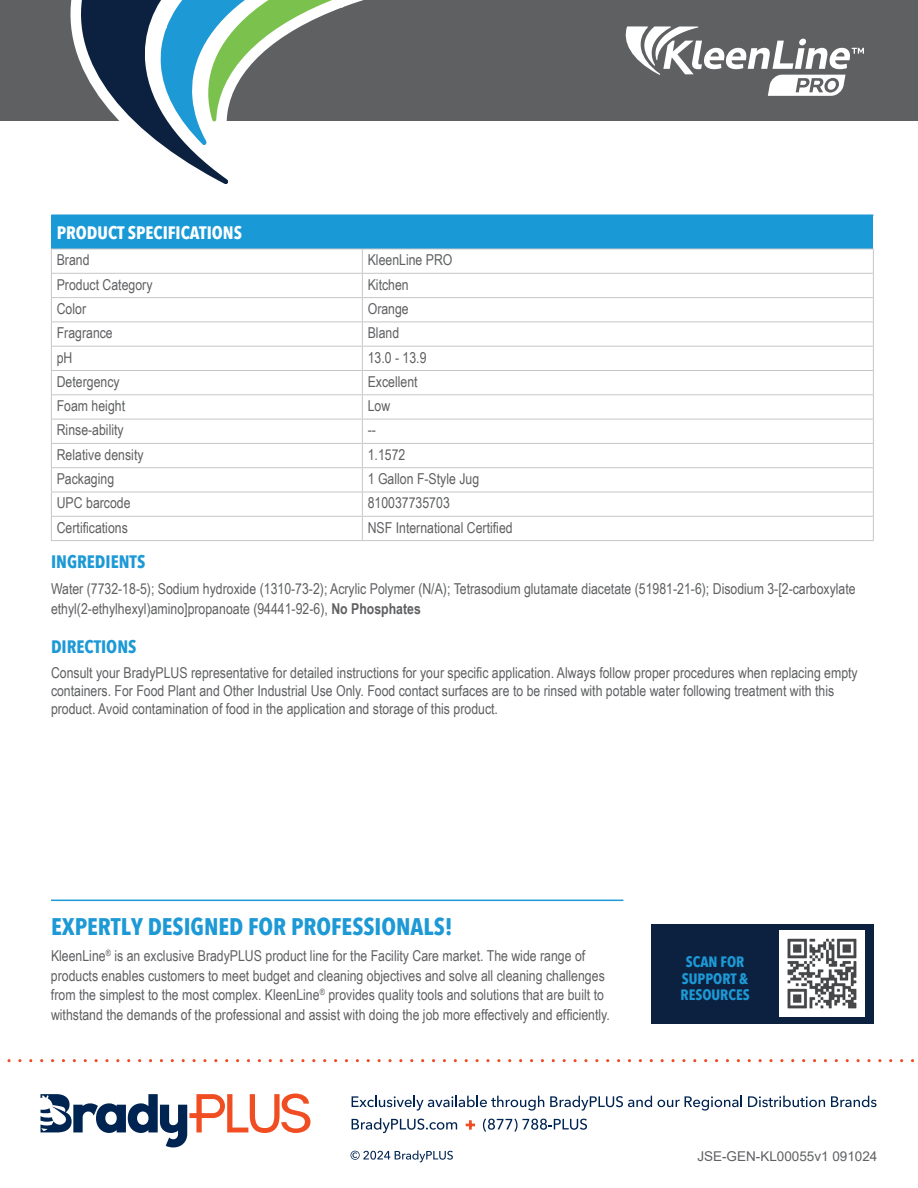
<style>
.page{position:relative;width:918px;height:1188px;background:#fff}
.page>*{position:absolute;margin:0;border:0;box-sizing:border-box;transform-origin:0 0}
.t1{font:700 24px "Avenir Next Condensed";color:#1d99d6}
.t2{font:700 18px "Avenir Next Condensed";color:#fff}
.t3{font:700 18px "Avenir Next Condensed";color:#1d99d6}
.t4{font:15px/19.5px "Arial Narrow";color:#5f6062}
.t5{font:700 15px/16.5px "Avenir Next Condensed";color:#1d99d6;text-align:center}
.t6{font:13.5px "Arial";color:#5f6062}
.s1{font-weight:700}
</style>
<div class="page">
<div style="left:0;top:0;width:918px;height:122px;background:#5f6062"></div>
<svg style="left:45px;top:0;width:362px;height:184px"></svg>
<svg style="left:40px;top:1094px;width:270px;height:53px"></svg>
<svg style="left:7px;top:1059px;width:907px;height:3px"></svg>
<svg style="left:352px;top:1096px;width:192px;height:15px"></svg>
<svg style="left:550px;top:1096px;width:102px;height:15px"></svg>
<svg style="left:658px;top:1096px;width:84px;height:15px"></svg>
<svg style="left:748px;top:1096px;width:77px;height:11px"></svg>
<svg style="left:831px;top:1096px;width:45px;height:11px"></svg>
<svg style="left:352px;top:1118px;width:105px;height:15px"></svg>
<svg style="left:465px;top:1120px;width:11px;height:10px"></svg>
<svg style="left:483px;top:1118px;width:104px;height:14px"></svg>
<svg style="left:351px;top:1150px;width:102px;height:12px"></svg>
<svg style="left:625px;top:26px;width:239px;height:70px"></svg>
<div style="left:51px;top:215px;width:822px;height:34px;background:#199ad7"></div>
<svg style="left:52px;top:272px;width:821px;height:244px"></svg>
<hr style="left:51px;top:214px;width:311px;height:2px;background:#199ad7">
<hr style="left:362px;top:214px;width:511px;height:2px;background:#199ad7">
<hr style="left:51px;top:249px;width:311px;height:1px;background:#c5c6c8">
<hr style="left:362px;top:249px;width:512px;height:1px;background:#c5c6c8">
<hr style="left:51px;top:273px;width:311px;height:1px;background:#c5c6c8">
<hr style="left:362px;top:273px;width:512px;height:1px;background:#c5c6c8">
<hr style="left:51px;top:297px;width:311px;height:1px;background:#c5c6c8">
<hr style="left:362px;top:297px;width:512px;height:1px;background:#c5c6c8">
<hr style="left:51px;top:322px;width:311px;height:1px;background:#c5c6c8">
<hr style="left:362px;top:322px;width:512px;height:1px;background:#c5c6c8">
<hr style="left:51px;top:346px;width:311px;height:1px;background:#c5c6c8">
<hr style="left:51px;top:370px;width:311px;height:1px;background:#c5c6c8">
<hr style="left:362px;top:346px;width:512px;height:1px;background:#c5c6c8">
<hr style="left:51px;top:394px;width:311px;height:1px;background:#c5c6c8">
<hr style="left:362px;top:370px;width:512px;height:1px;background:#c5c6c8">
<hr style="left:51px;top:419px;width:311px;height:1px;background:#c5c6c8">
<hr style="left:51px;top:443px;width:311px;height:1px;background:#c5c6c8">
<hr style="left:51px;top:467px;width:311px;height:1px;background:#c5c6c8">
<hr style="left:362px;top:394px;width:512px;height:1px;background:#c5c6c8">
<hr style="left:51px;top:492px;width:311px;height:1px;background:#c5c6c8">
<svg style="left:51px;top:249px;width:1px;height:291px"></svg>
<hr style="left:362px;top:419px;width:512px;height:1px;background:#c5c6c8">
<hr style="left:362px;top:443px;width:512px;height:1px;background:#c5c6c8">
<hr style="left:362px;top:467px;width:512px;height:1px;background:#c5c6c8">
<svg style="left:362px;top:249px;width:1px;height:291px"></svg>
<hr style="left:51px;top:516px;width:311px;height:1px;background:#c5c6c8">
<hr style="left:51px;top:540px;width:311px;height:1px;background:#c5c6c8">
<hr style="left:362px;top:492px;width:512px;height:1px;background:#c5c6c8">
<svg style="left:873px;top:249px;width:1px;height:291px"></svg>
<hr style="left:362px;top:516px;width:512px;height:1px;background:#c5c6c8">
<hr style="left:362px;top:540px;width:512px;height:1px;background:#c5c6c8">
<hr style="left:51px;top:900px;width:572px;height:1px;background:#1d99d6">
<div style="left:651px;top:924px;width:223px;height:100px;background:#0b213f"></div>
<img style="left:779px;top:931px;width:86px;height:85px">
<p class="t2" style="left:57px;top:221px;width:187px">PRODUCT SPECIFICATIONS</p>
<p class="t4" style="left:57px;top:250px;width:34px">Brand</p>
<p class="t4" style="left:368px;top:250px;width:86px">KleenLine PRO</p>
<p class="t4" style="left:57px;top:274px;width:97px">Product Category</p>
<p class="t4" style="left:368px;top:274px;width:43px">Kitchen</p>
<p class="t4" style="left:57px;top:298px;width:31px">Color</p>
<p class="t4" style="left:368px;top:298px;width:43px">Orange</p>
<p class="t4" style="left:57px;top:323px;width:58px">Fragrance</p>
<p class="t4" style="left:368px;top:323px;width:33px">Bland</p>
<p class="t4" style="left:57px;top:347px;width:17px">pH</p>
<p class="t4" style="left:368px;top:347px;width:60px">13.0 - 13.9</p>
<p class="t4" style="left:57px;top:371px;width:64px">Detergency</p>
<p class="t4" style="left:368px;top:371px;width:51px">Excellent</p>
<p class="t4" style="left:57px;top:396px;width:70px">Foam height</p>
<p class="t4" style="left:368px;top:396px;width:24px">Low</p>
<p class="t4" style="left:57px;top:420px;width:68px">Rinse-ability</p>
<p class="t4" style="left:368px;top:420px;width:10px">--</p>
<p class="t4" style="left:57px;top:444px;width:88px">Relative density</p>
<p class="t4" style="left:368px;top:444px;width:39px">1.1572</p>
<p class="t4" style="left:57px;top:468px;width:59px">Packaging</p>
<p class="t4" style="left:368px;top:468px;width:113px">1 Gallon F-Style Jug</p>
<p class="t4" style="left:57px;top:493px;width:75px">UPC barcode</p>
<p class="t4" style="left:368px;top:493px;width:84px">810037735703</p>
<p class="t4" style="left:57px;top:517px;width:73px">Certifications</p>
<p class="t4" style="left:368px;top:517px;width:146px">NSF International Certified</p>
<p class="t3" style="left:51px;top:551px;width:96px">INGREDIENTS</p>
<p class="t4" style="left:51px;top:579px;width:806px">Water (7732-18-5); Sodium hydroxide (1310-73-2); Acrylic Polymer (N/A); Tetrasodium glutamate diacetate (51981-21-6); Disodium 3-[2-carboxylate ethyl(2-ethylhexyl)amino]propanoate (94441-92-6), <span class="s1">No Phosphates</span></p>
<p class="t3" style="left:51px;top:636px;width:87px">DIRECTIONS</p>
<p class="t4" style="left:51px;top:663px;width:808px;line-height:18px">Consult your BradyPLUS representative for detailed instructions for your specific application. Always follow proper procedures when replacing empty containers. For Food Plant and Other Industrial Use Only. Food contact surfaces are to be rinsed with potable water following treatment with this product. Avoid contamination of food in the application and storage of this product.</p>
<h1 class="t1" style="left:51px;top:912px;width:403px">EXPERTLY DESIGNED FOR PROFESSIONALS!</h1>
<p class="t4" style="left:51px;top:945px;width:560px">KleenLine<sup>®</sup> is an exclusive BradyPLUS product line for the Facility Care market. The wide range of products enables customers to meet budget and cleaning objectives and solve all cleaning challenges from the simplest to the most complex. KleenLine<sup>®</sup> provides quality tools and solutions that are built to withstand the demands of the professional and assist with doing the job more effectively and efficiently.</p>
<p class="t5" style="left:681px;top:954px;width:71px">SCAN FOR<br>SUPPORT &amp;<br>RESOURCES</p>
<p class="t6" style="left:697px;top:1147px;width:182px">JSE-GEN-KL00055v1 091024</p>
</div>
